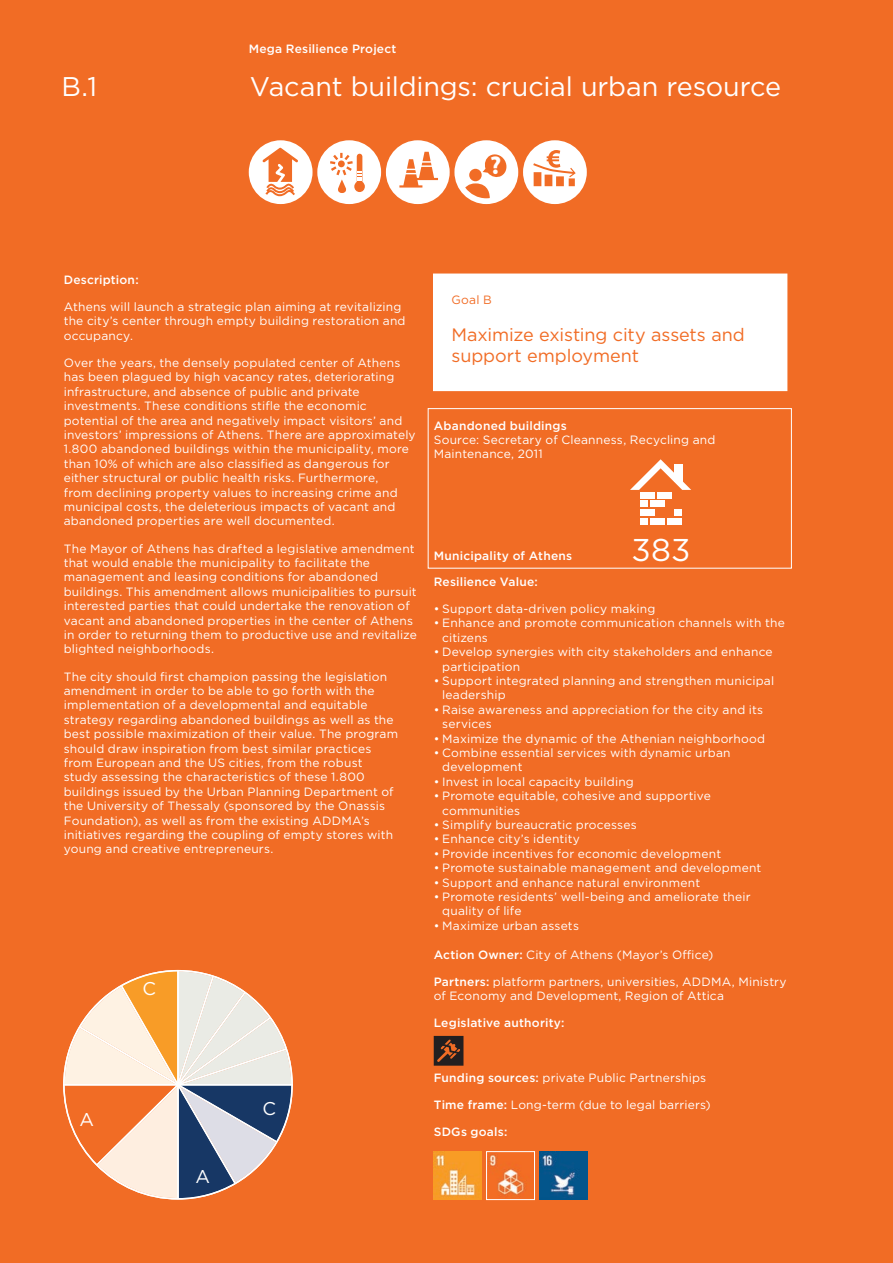
<style>
.page{position:relative;width:893px;height:1263px;background:#f16c25}
.page>*{position:absolute;margin:0;border:0;box-sizing:border-box;transform-origin:0 0}
.Main_bullet_points{font:31.5px "Gotham";color:#fff}
.Big{font:27px "Gotham";letter-spacing:-.005em;color:#fff}
.t1{font:18.45px "Gotham";color:#fff}
.Middle_Indent{font:18px/21.6px "Gotham";letter-spacing:-.005em;color:#f16c25}
.Main{font:12px/14.4px "Gotham";letter-spacing:.015em;color:#fff}
.Main-2{font:500 12px "Gotham";letter-spacing:.015em;color:#fff}
.Main-3{font:12px "Gotham";color:#f16c25}
.s1{font-weight:500}
</style>
<div class="page">
<div style="left:434px;top:274px;width:353px;height:116px;background:#fff"></div>
<div style="left:433px;top:274px;width:354px;height:117px;border:2px solid #fff"></div>
<img style="left:434px;top:1151px;width:48px;height:48px">
<img style="left:489px;top:1154px;width:36px;height:41px">
<div style="left:486px;top:1151px;width:49px;height:49px;border:1px solid #fff"></div>
<img style="left:539px;top:1151px;width:48px;height:48px">
<svg style="left:630px;top:459px;width:61px;height:31px"></svg>
<div style="left:675px;top:464px;width:8px;height:18px;background:#fff"></div>
<div style="left:640px;top:492px;width:15px;height:7px;background:#fff"></div>
<div style="left:640px;top:500px;width:8px;height:7px;background:#fff"></div>
<div style="left:650px;top:500px;width:15px;height:7px;background:#fff"></div>
<div style="left:640px;top:509px;width:15px;height:7px;background:#fff"></div>
<div style="left:640px;top:518px;width:8px;height:7px;background:#fff"></div>
<div style="left:650px;top:518px;width:15px;height:7px;background:#fff"></div>
<div style="left:667px;top:518px;width:15px;height:7px;background:#fff"></div>
<div style="left:674px;top:509px;width:8px;height:7px;background:#fff"></div>
<div style="left:657px;top:492px;width:15px;height:7px;background:#fff"></div>
<svg style="left:434px;top:1036px;width:29px;height:30px"></svg>
<svg style="left:64px;top:971px;width:228px;height:228px"></svg>
<div style="left:428px;top:408px;width:364px;height:160px;border:1px solid #fff"></div>
<svg style="left:249px;top:140px;width:338px;height:64px"></svg>
<p class="Big" style="left:61px;top:70px;width:37px">B.1</p>
<p class="Main-2" style="left:249px;top:41px;width:149px">Mega Resilience Project</p>
<p class="Big" style="left:250px;top:70px;width:533px">Vacant buildings: crucial urban resource</p>
<p class="Main-2" style="left:64px;top:272px;width:76px">Description:</p>
<p class="Main" style="left:64px;top:299px;width:343px">Athens will launch a strategic plan aiming at revitalizing the city’s center through empty building restoration and occupancy.</p>
<p class="Main" style="left:64px;top:355px;width:353px">Over the years, the densely populated center of Athens has been plagued by high vacancy rates, deteriorating infrastructure, and absence of public and private investments. These conditions stifle the economic potential of the area and negatively impact visitors’ and investors’ impressions of Athens. There are approximately 1.800 abandoned buildings within the municipality, more than 10% of which are also classified as dangerous for either structural or public health risks. Furthermore,<br>from declining property values to increasing crime and municipal costs, the deleterious impacts of vacant and abandoned properties are well documented.</p>
<p class="Main" style="left:64px;top:541px;width:354px">The Mayor of Athens has drafted a legislative amendment that would enable the municipality to facilitate the management and leasing conditions for abandoned buildings. This amendment allows municipalities to pursuit interested parties that could undertake the renovation of vacant and abandoned properties in the center of Athens in order to returning them to productive use and revitalize blighted neighborhoods.</p>
<p class="Main" style="left:64px;top:669px;width:336px">The city should first champion passing the legislation amendment in order to be able to go forth with the implementation of a developmental and equitable strategy regarding abandoned buildings as well as the best possible maximization of their value. The program should draw inspiration from best similar practices from European and the US cities, from the robust study assessing the characteristics of these 1.800 buildings issued by the Urban Planning Department of the University of Thessaly (sponsored by the Onassis Foundation), as well as from the existing ADDMA’s initiatives regarding the coupling of empty stores with young and creative entrepreneurs.</p>
<h3 class="t1" style="left:79px;top:1108px;width:16px">A</h3>
<h3 class="t1" style="left:143px;top:976px;width:15px">C</h3>
<h3 class="t1" style="left:196px;top:1165px;width:16px">A</h3>
<h3 class="t1" style="left:262px;top:1097px;width:15px">C</h3>
<p class="Main-3" style="left:451px;top:292px;width:42px">Goal B</p>
<p class="Middle_Indent" style="left:451px;top:323px;width:295px">Maximize existing city assets and support employment</p>
<p class="Main-2" style="left:434px;top:417px;width:135px">Abandoned buildings</p>
<p class="Main" style="left:434px;top:432px;width:283px">Source: Secretary of Cleanness, Recycling and<br>Maintenance, 2011</p>
<p class="Main-2" style="left:434px;top:548px;width:140px">Municipality of Athens</p>
<p class="Main_bullet_points" style="left:631px;top:530px;width:60px">383</p>
<p class="Main-2" style="left:434px;top:574px;width:106px">Resilience Value:</p>
<p class="Main" style="left:434px;top:601px;width:223px">• Support data-driven policy making</p>
<p class="Main" style="left:442px;top:616px;width:344px;text-indent:-9px">• Enhance and promote communication channels with the citizens</p>
<p class="Main" style="left:442px;top:644px;width:332px;text-indent:-9px">• Develop synergies with city stakeholders and enhance participation</p>
<p class="Main" style="left:442px;top:673px;width:333px;text-indent:-9px">• Support integrated planning and strengthen municipal leadership</p>
<p class="Main" style="left:442px;top:702px;width:322px;text-indent:-9px">• Raise awareness and appreciation for the city and its services</p>
<p class="Main" style="left:434px;top:731px;width:333px">• Maximize the dynamic of the Athenian neighborhood</p>
<p class="Main" style="left:442px;top:745px;width:290px;text-indent:-9px">• Combine essential services with dynamic urban development</p>
<p class="Main" style="left:434px;top:774px;width:202px">• Invest in local capacity building</p>
<p class="Main" style="left:442px;top:788px;width:270px;text-indent:-9px">• Promote equitable, cohesive and supportive communities</p>
<p class="Main" style="left:434px;top:817px;width:204px">• Simplify bureaucratic processes</p>
<p class="Main" style="left:434px;top:832px;width:148px">• Enhance city’s identity</p>
<p class="Main" style="left:434px;top:846px;width:289px">• Provide incentives for economic development</p>
<p class="Main" style="left:434px;top:860px;width:329px">• Promote sustainable management and development</p>
<p class="Main" style="left:434px;top:875px;width:268px">• Support and enhance natural environment</p>
<p class="Main" style="left:442px;top:889px;width:310px;text-indent:-9px">• Promote residents’ well-being and ameliorate their quality of life</p>
<p class="Main" style="left:434px;top:918px;width:147px">• Maximize urban assets</p>
<p class="Main" style="left:434px;top:947px;width:281px"><span class="s1">Action Owner:</span> City of Athens (Mayor’s Office)</p>
<p class="Main" style="left:434px;top:974px;width:354px"><span class="s1">Partners:</span> platform partners, universities, ADDMA, Ministry of Economy and Development, Region of Attica</p>
<p class="Main-2" style="left:434px;top:1015px;width:132px">Legislative authority:</p>
<p class="Main" style="left:434px;top:1070px;width:274px"><span class="s1">Funding sources:</span> private Public Partnerships</p>
<p class="Main" style="left:434px;top:1097px;width:278px"><span class="s1">Time frame:</span> Long-term (due to legal barriers)</p>
<p class="Main-2" style="left:434px;top:1124px;width:75px">SDGs goals:</p>
</div>
